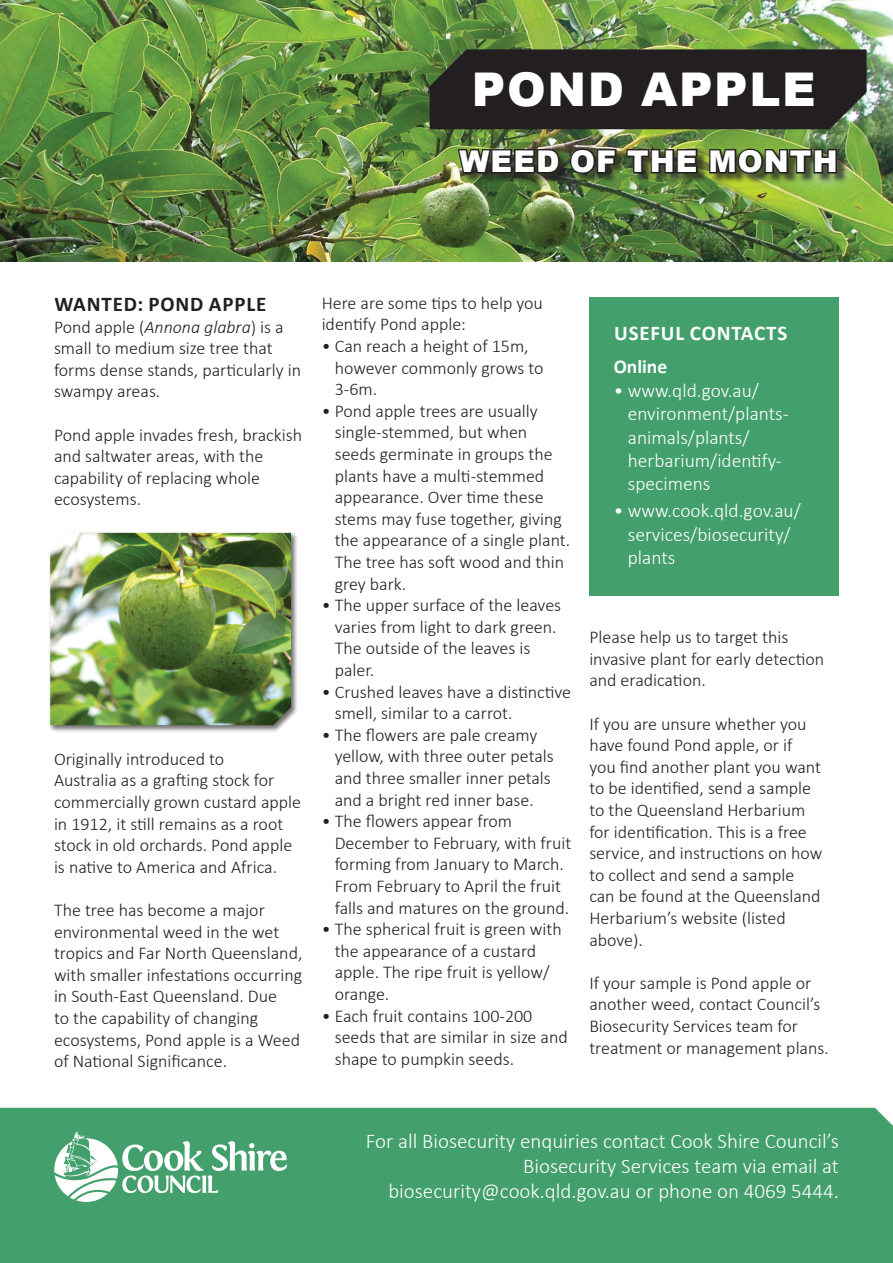
<style>
.page{position:relative;width:893px;height:1263px;background:#fff}
.page>*{position:absolute;margin:0;border:0;box-sizing:border-box;transform-origin:0 0}
.t1{font:900 46.5px "Arial";letter-spacing:.035em;color:#fff}
.t2{font:900 30px "Arial";letter-spacing:.035em;color:#fff}
.t3{font:300 21px/25.2px "Calibri";color:#fff;text-align:right}
.t4{font:700 21px "Calibri";letter-spacing:.04em;color:#231f20}
.t5{font:700 21px "Calibri";letter-spacing:.04em;color:#fff}
.t6{font:300 19.5px/23.4px "Calibri";color:#fff}
.t7{font:700 19.5px "Calibri";color:#fff}
.t8{font:300 18px/21.6px "Calibri";color:#231f20}
.s1{font-style:italic}
</style>
<div class="page">
<div style="left:0;top:1108px;width:893px;height:155px;background:#439f6c"></div>
<img style="left:0;top:0;width:893px;height:261px">
<svg style="left:54px;top:1132px;width:233px;height:70px"></svg>
<div style="left:460px;top:150px;width:388px;height:35px;background:#231f20;opacity:.7"></div>
<img style="left:430px;top:49px;width:436px;height:127px">
<div style="left:49px;top:531px;width:250px;height:202px;background:#231f20;opacity:.65"></div>
<img style="left:50px;top:533px;width:241px;height:192px">
<div style="left:589px;top:297px;width:250px;height:298px;background:#439f6c"></div>
<h1 class="t1" style="left:472px;top:55px;width:345px">POND APPLE</h1>
<h2 class="t2" style="left:460px;top:140px;width:380px">WEED OF THE MONTH</h2>
<p class="t4" style="left:54px;top:289px;width:213px">WANTED: POND APPLE</p>
<p class="t8" style="left:54px;top:316px;width:249px">Pond apple (<span class="s1">Annona glabra</span>) is a small to medium size tree that forms dense stands, particularly in swampy areas.</p>
<p class="t8" style="left:54px;top:424px;width:250px">Pond apple invades fresh, brackish and saltwater areas, with the capability of replacing whole ecosystems.</p>
<p class="t8" style="left:54px;top:748px;width:249px">Originally introduced to<br>Australia as a grafting stock for commercially grown custard apple in 1912, it still remains as a root stock in old orchards. Pond apple is native to America and Africa.</p>
<p class="t8" style="left:54px;top:899px;width:250px">The tree has become a major environmental weed in the wet tropics and Far North Queensland, with smaller infestations occurring in South-East Queensland. Due<br>to the capability of changing ecosystems, Pond apple is a Weed of National Significance.</p>
<p class="t8" style="left:322px;top:292px;width:223px">Here are some tips to help you identify Pond apple:</p>
<p class="t8" style="left:335px;top:335px;width:210px;text-indent:-13px">• Can reach a height of 15m, however commonly grows to<br>3-6m.</p>
<p class="t8" style="left:335px;top:400px;width:237px;text-indent:-13px">• Pond apple trees are usually single-stemmed, but when seeds germinate in groups the plants have a multi-stemmed appearance. Over time these stems may fuse together, giving the appearance of a single plant.<br>The tree has soft wood and thin grey bark.</p>
<p class="t8" style="left:335px;top:594px;width:228px;text-indent:-13px">• The upper surface of the leaves varies from light to dark green.<br>The outside of the leaves is paler.</p>
<p class="t8" style="left:335px;top:681px;width:238px;text-indent:-13px">• Crushed leaves have a distinctive smell, similar to a carrot.</p>
<p class="t8" style="left:335px;top:724px;width:221px;text-indent:-13px">• The flowers are pale creamy yellow, with three outer petals and three smaller inner petals and a bright red inner base.</p>
<p class="t8" style="left:335px;top:810px;width:238px;text-indent:-13px">• The flowers appear from<br>December to February, with fruit forming from January to March.<br>From February to April the fruit falls and matures on the ground.</p>
<p class="t8" style="left:335px;top:918px;width:229px;text-indent:-13px">• The spherical fruit is green with the appearance of a custard apple. The ripe fruit is yellow/ orange.</p>
<p class="t8" style="left:335px;top:1005px;width:235px;text-indent:-13px">• Each fruit contains 100-200 seeds that are similar in size and shape to pumpkin seeds.</p>
<p class="t5" style="left:614px;top:318px;width:175px">USEFUL CONTACTS</p>
<p class="t7" style="left:614px;top:353px;width:55px">Online</p>
<p class="t6" style="left:628px;top:378px;width:162px;text-indent:-14px">• www.qld.gov.au/ environment/plants&shy;animals/plants/ herbarium/identify&shy;specimens</p>
<p class="t6" style="left:628px;top:499px;width:174px;text-indent:-14px">• www.cook.qld.gov.au/ services/biosecurity/ plants</p>
<p class="t8" style="left:589px;top:626px;width:236px">Please help us to target this invasive plant for early detection and eradication.</p>
<p class="t8" style="left:589px;top:713px;width:235px">If you are unsure whether you have found Pond apple, or if you find another plant you want to be identified, send a sample to the Queensland Herbarium for identification. This is a free service, and instructions on how to collect and send a sample can be found at the Queensland<br>Herbarium’s website (listed above).</p>
<p class="t8" style="left:589px;top:972px;width:241px">If your sample is Pond apple or another weed, contact Council’s<br>Biosecurity Services team for treatment or management plans.</p>
<p class="t3" style="left:366px;top:1128px;width:474px">For all Biosecurity enquiries contact Cook Shire Council’s<br>Biosecurity Services team via email at biosecurity@cook.qld.gov.au or phone on 4069 5444.</p>
</div>
